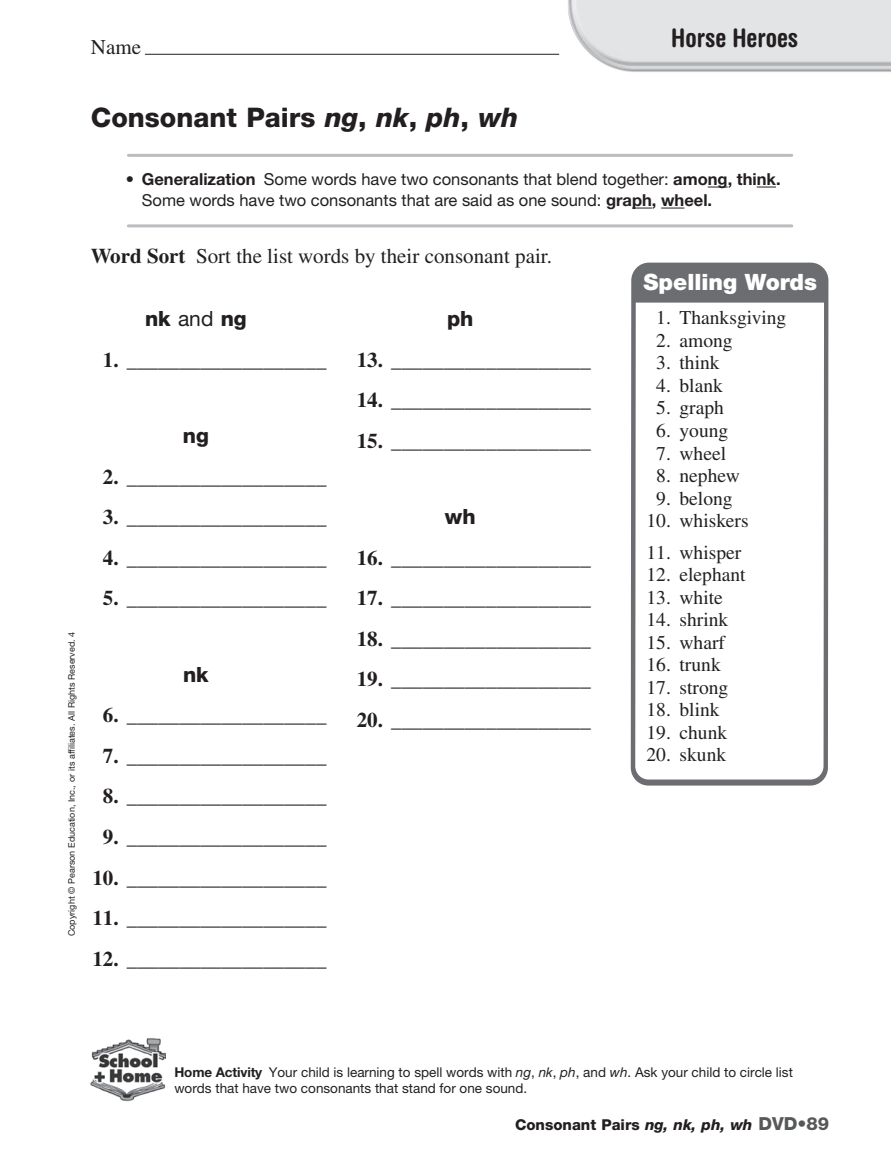
<style>
.page{position:relative;width:891px;height:1175px;background:#fff}
.page>*{position:absolute;margin:0;border:0;box-sizing:border-box;transform-origin:0 0}
.t1{font:800 27px "SF Helv Neue";color:#231f20}
.t2{font:700 condensed 25.5px "Helvetica Rounded LT Std";color:#231f20}
.t3{font:900 22.5px "Helvetica Neue";color:#fff}
.t4{font:21px "Times";color:#231f20}
.t5{font:21px "Times LT Std";color:#231f20}
.t6{font:800 21px "SF Helv Neue";color:#231f20}
.t7{font:19.5px "Times";color:#231f20}
.t8{font:16.5px/21px "Helvetica Neue LT Std";color:#231f20}
.t9{font:800 15px "Helvetica Neue LT Std";color:#231f20}
.t10{font:13.5px/16.5px "SF Helv Neue";color:#231f20}
.t11{font:9px "Helvetica Neue LT Std";color:#231f20}
.s1{font-style:italic}
.s2{font-weight:700}
.s3{font-weight:400}
.s4{font-size:18px;color:#57585a}
</style>
<div class="page">
<img style="left:91px;top:1038px;width:75px;height:64px">
<img style="left:556px;top:0;width:334px;height:72px">
<hr style="left:145px;top:54px;width:414px;height:1px;background:#231f20">
<svg style="left:630px;top:262px;width:198px;height:523px"></svg>
<svg style="left:707px;top:186px;width:20px;height:1px"></svg>
<svg style="left:756px;top:186px;width:20px;height:1px"></svg>
<svg style="left:632px;top:207px;width:20px;height:1px"></svg>
<svg style="left:661px;top:207px;width:23px;height:1px"></svg>
<hr style="left:128px;top:154px;width:663px;height:3px;background:#bcbdc0">
<hr style="left:128px;top:224px;width:663px;height:3px;background:#bcbdc0">
<p class="t5" style="left:91px;top:35px;width:52px">Name</p>
<p class="t2" style="left:671px;top:23px;width:128px">Horse Heroes</p>
<p class="t1" style="left:91px;top:99px;width:428px">Consonant Pairs <span class="s1">ng</span>, <span class="s1">nk</span>, <span class="s1">ph</span>, <span class="s1">wh</span></p>
<p class="t11" style="left:66px;top:935px;width:306px;rotate:-90deg">Copyright © Pearson Education, Inc., or its affiliates. All Rights Reserved. 4</p>
<p class="t8" style="left:142px;top:169px;width:640px;text-indent:-16px">• <span class="s2">Generalization</span> Some words have two consonants that blend together: <span class="s2">among, think.<br></span>Some words have two consonants that are said as one sound: <span class="s2">graph, wheel.</span></p>
<p class="t5" style="left:91px;top:244px;width:462px"><span class="s2">Word Sort</span> Sort the list words by their consonant pair.</p>
<p class="t6" style="left:145px;top:304px;width:103px">nk <span class="s3">and</span> ng</p>
<p class="t4" style="left:103px;top:347px;width:225px"><span class="s2">1.</span> ___________________</p>
<p class="t6" style="left:183px;top:421px;width:28px">ng</p>
<p class="t4" style="left:103px;top:464px;width:225px"><span class="s2">2.</span> ___________________</p>
<p class="t4" style="left:103px;top:505px;width:225px"><span class="s2">3.</span> ___________________</p>
<p class="t4" style="left:103px;top:545px;width:225px"><span class="s2">4.</span> ___________________</p>
<p class="t4" style="left:103px;top:586px;width:225px"><span class="s2">5.</span> ___________________</p>
<p class="t6" style="left:183px;top:660px;width:27px">nk</p>
<p class="t4" style="left:103px;top:703px;width:225px"><span class="s2">6.</span> ___________________</p>
<p class="t4" style="left:103px;top:743px;width:225px"><span class="s2">7.</span> ___________________</p>
<p class="t4" style="left:103px;top:784px;width:225px"><span class="s2">8.</span> ___________________</p>
<p class="t4" style="left:103px;top:824px;width:225px"><span class="s2">9.</span> ___________________</p>
<p class="t4" style="left:92px;top:865px;width:236px"><span class="s2">10.</span> ___________________</p>
<p class="t4" style="left:92px;top:906px;width:236px"><span class="s2">11.</span> ___________________</p>
<p class="t4" style="left:92px;top:946px;width:236px"><span class="s2">12.</span> ___________________</p>
<p class="t6" style="left:447px;top:304px;width:28px">ph</p>
<p class="t4" style="left:357px;top:348px;width:236px"><span class="s2">13.</span> ___________________</p>
<p class="t4" style="left:357px;top:388px;width:236px"><span class="s2">14.</span> ___________________</p>
<p class="t4" style="left:357px;top:429px;width:236px"><span class="s2">15.</span> ___________________</p>
<p class="t6" style="left:445px;top:502px;width:32px">wh</p>
<p class="t4" style="left:357px;top:546px;width:236px"><span class="s2">16.</span> ___________________</p>
<p class="t4" style="left:357px;top:586px;width:236px"><span class="s2">17.</span> ___________________</p>
<p class="t4" style="left:357px;top:627px;width:236px"><span class="s2">18.</span> ___________________</p>
<p class="t4" style="left:357px;top:667px;width:236px"><span class="s2">19.</span> ___________________</p>
<p class="t4" style="left:357px;top:708px;width:236px"><span class="s2">20.</span> ___________________</p>
<p class="t3" style="left:643px;top:268px;width:175px">Spelling Words</p>
<p class="t7" style="left:656px;top:307px;width:132px">1. Thanksgiving</p>
<p class="t7" style="left:656px;top:329px;width:78px">2. among</p>
<p class="t7" style="left:656px;top:352px;width:65px">3. think</p>
<p class="t7" style="left:656px;top:374px;width:68px">4. blank</p>
<p class="t7" style="left:656px;top:397px;width:69px">5. graph</p>
<p class="t7" style="left:656px;top:419px;width:73px">6. young</p>
<p class="t7" style="left:656px;top:442px;width:71px">7. wheel</p>
<p class="t7" style="left:656px;top:464px;width:85px">8. nephew</p>
<p class="t7" style="left:656px;top:487px;width:78px">9. belong</p>
<p class="t7" style="left:646px;top:509px;width:104px">10. whiskers</p>
<p class="t7" style="left:646px;top:541px;width:96px">11. whisper</p>
<p class="t7" style="left:646px;top:563px;width:101px">12. elephant</p>
<p class="t7" style="left:646px;top:586px;width:78px">13. white</p>
<p class="t7" style="left:646px;top:608px;width:83px">14. shrink</p>
<p class="t7" style="left:646px;top:631px;width:80px">15. wharf</p>
<p class="t7" style="left:646px;top:653px;width:76px">16. trunk</p>
<p class="t7" style="left:646px;top:676px;width:83px">17. strong</p>
<p class="t7" style="left:646px;top:698px;width:75px">18. blink</p>
<p class="t7" style="left:646px;top:721px;width:82px">19. chunk</p>
<p class="t7" style="left:646px;top:743px;width:81px">20. skunk</p>
<p class="t10" style="left:174px;top:1063px;width:620px"><span class="s2">Home Activity</span> Your child is learning to spell words with <span class="s1">ng</span>, <span class="s1">nk</span>, <span class="s1">ph</span>, and <span class="s1">wh</span>. Ask your child to circle list words that have two consonants that stand for one sound.</p>
<p class="t9" style="left:515px;top:1115px;width:316px">Consonant Pairs <span class="s1">ng, nk, ph, wh</span> <span class="s4">DVD•89</span></p>
</div>
